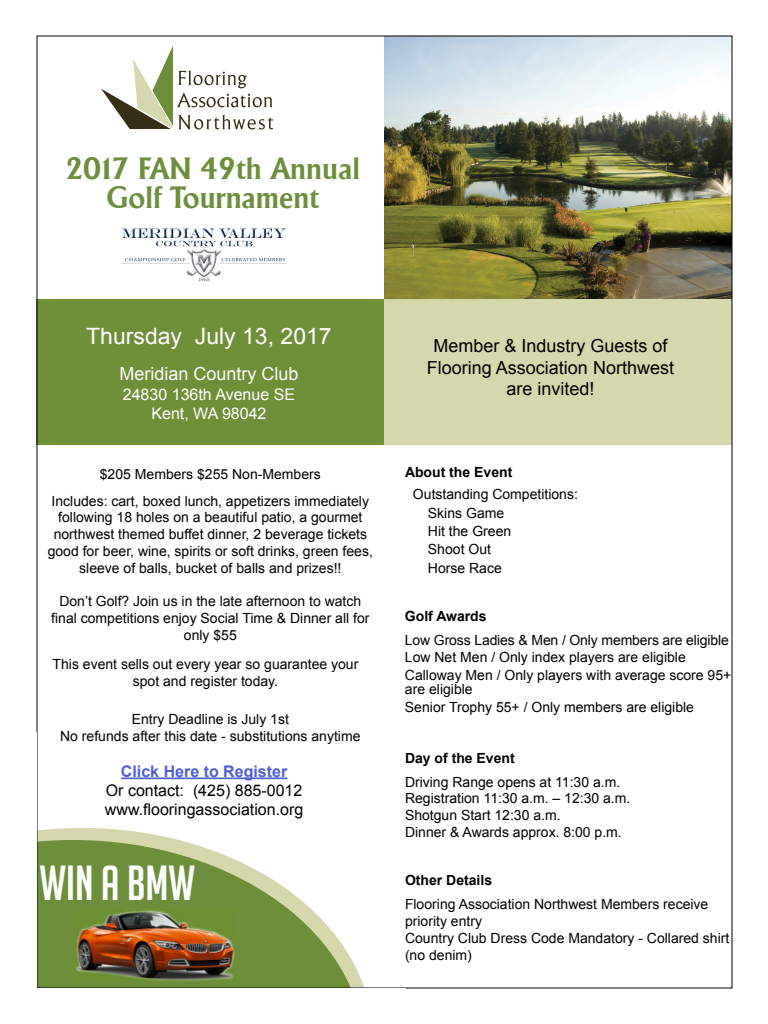
<style>
.page{position:relative;width:768px;height:1024px;background:#fff}
.page>*{position:absolute;margin:0;border:0;box-sizing:border-box;transform-origin:0 0}
.t1{font:48px "Big Noodle Titling";color:#fff}
.t2{font:700 30px/29px "Adelon Serial";color:#6d8e3b;text-align:center}
.t3{font:22.5px "Arial";color:#fff}
.t4{font:18px/21.6px "Arial";color:#000;text-align:center}
.t5{font:18px "Arial";color:#fff}
.t6{font:16px/19.2px "Arial";color:#000}
.t7{font:16px/19.2px "Arial";color:#fff;text-align:center}
.t8{font:700 16px "Arial";color:#4f5cd6}
.t9{font:14px/16.8px "Arial";color:#000}
.t10{font:700 14px "Arial";color:#000}
.t11{font:13.9px "Arial";color:#000}
</style>
<div class="page">
<svg style="left:101px;top:46px;width:172px;height:83px"></svg>
<hr style="left:121px;top:778px;width:166px;height:1px;background:#4f5cd6">
<div style="left:36px;top:299px;width:348px;height:146px;background:#6f9039"></div>
<img style="left:122px;top:228px;width:164px;height:54px">
<img style="left:384px;top:38px;width:346px;height:261px">
<div style="left:384px;top:299px;width:348px;height:146px;background:#d5d8ad"></div>
<svg style="left:38px;top:828px;width:140px;height:12px;fill:#d5d8ad"></svg>
<svg style="left:38px;top:840px;width:326px;height:146px;fill:#6d8e3b"></svg>
<img style="left:75px;top:909px;width:160px;height:73px">
<h2 class="t2" style="left:65px;top:154px;width:296px">2017 FAN 49th Annual<br>Golf Tournament</h2>
<h3 class="t3" style="left:86px;top:321px;width:247px">Thursday July 13, 2017</h3>
<p class="t5" style="left:119px;top:362px;width:181px">Meridian Country Club</p>
<p class="t7" style="left:123px;top:384px;width:174px">24830 136th Avenue SE<br>Kent, WA 98042</p>
<p class="t11" style="left:100px;top:465px;width:222px">$205 Members $255 Non-Members</p>
<p class="t9" style="left:48px;top:492px;width:327px;text-align:center">Includes: cart, boxed lunch, appetizers immediately following 18 holes on a beautiful patio, a gourmet northwest themed buffet dinner, 2 beverage tickets good for beer, wine, spirits or soft drinks, green fees, sleeve of balls, bucket of balls and prizes!!</p>
<p class="t9" style="left:51px;top:593px;width:320px;text-align:center">Don’t Golf? Join us in the late afternoon to watch final competitions enjoy Social Time &amp; Dinner all for only $55</p>
<p class="t9" style="left:53px;top:656px;width:307px;text-align:center">This event sells out every year so guarantee your spot and register today.</p>
<p class="t9" style="left:60px;top:711px;width:302px;text-align:center">Entry Deadline is July 1st<br>No refunds after this date - substitutions anytime</p>
<p class="t8" style="left:121px;top:760px;width:168px">Click Here to Register</p>
<p class="t6" style="left:105px;top:781px;width:200px">Or contact: (425) 885-0012 www.flooringassociation.org</p>
<h1 class="t1" style="left:39px;top:858px;width:157px">Win A BMW</h1>
<p class="t4" style="left:427px;top:335px;width:249px">Member &amp; Industry Guests of<br>Flooring Association Northwest are invited!</p>
<p class="t10" style="left:405px;top:463px;width:109px">About the Event</p>
<p class="t9" style="left:428px;top:485px;width:151px;line-height:18.5px;text-indent:-15px">Outstanding Competitions:<br>Skins Game<br>Hit the Green<br>Shoot Out<br>Horse Race</p>
<p class="t10" style="left:405px;top:607px;width:83px">Golf Awards</p>
<p class="t9" style="left:405px;top:632px;width:328px;line-height:17.5px">Low Gross Ladies &amp; Men / Only members are eligible<br>Low Net Men / Only index players are eligible<br>Calloway Men / Only players with average score 95+</p>
<p class="t9" style="left:405px;top:680px;width:291px;line-height:18px">are eligible<br>Senior Trophy 55+ / Only members are eligible</p>
<p class="t10" style="left:405px;top:748px;width:111px">Day of the Event</p>
<p class="t9" style="left:405px;top:773px;width:227px">Driving Range opens at 11:30 a.m.<br>Registration 11:30 a.m. – 12:30 a.m.<br>Shotgun Start 12:30 a.m.<br>Dinner &amp; Awards approx. 8:00 p.m.</p>
<p class="t10" style="left:405px;top:871px;width:89px">Other Details</p>
<p class="t9" style="left:405px;top:896px;width:326px">Flooring Association Northwest Members receive priority entry<br>Country Club Dress Code Mandatory - Collared shirt (no denim)</p>
</div>
